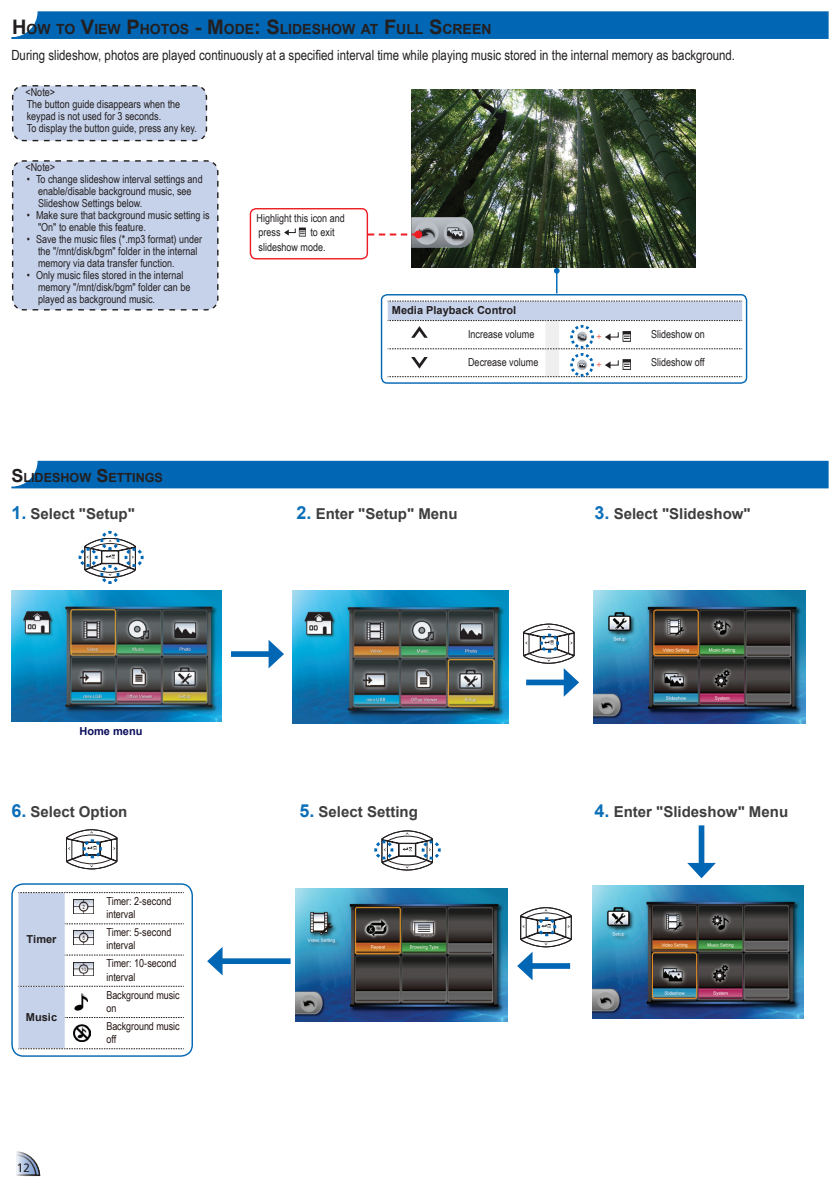
<style>
.page{position:relative;width:840px;height:1191px;background:#fff}
.page>*{position:absolute;margin:0;border:0;box-sizing:border-box;transform-origin:0 0}
.t1{font:700 15px "Arial";color:#3e3e3f}
.t2{font:14px "Arial Narrow";color:#231f20}
.t3{font:700 14px "Arial";color:#231f20}
.t4{font:700 12.6px "Arial";color:#231f20}
.t5{font:300 12px "Frutiger";color:#231f20}
.t6{font:11px/12px "Arial Narrow";color:#231f20}
.t7{font:11px/13.2px "Arial Narrow";color:#241714}
.t8{font:700 11px "Arial";color:#231f20}
.t9{font:700 11px "Arial";color:#0b0d5a}
.t10{font:11px "Arial Narrow";color:#f26558}
.s1{font-size:20px}
.s2{font-size:18px}
.s3{font-size:18px;color:#0c6fb8}
</style>
<div class="page">
<svg style="left:16px;top:1151px;width:25px;height:25px"></svg>
<svg style="left:11px;top:11px;width:817px;height:28px;background:#0a6bb5"></svg>
<div style="left:11px;top:160px;width:208px;height:151px;background:#c6d2ea"></div>
<div style="left:698px;top:825px;width:6px;height:43px;background:#0166b3"></div>
<svg style="left:687px;top:863px;width:28px;height:15px"></svg>
<svg style="left:11px;top:85px;width:197px;height:57px;background:#c3cee4"></svg>
<div style="left:11px;top:883px;width:182px;height:173px;border:1px solid #0166b3;border-radius:11px"></div>
<svg style="left:18px;top:892px;width:166px;height:157px"></svg>
<img style="left:73px;top:899px;width:21px;height:14px">
<img style="left:73px;top:930px;width:21px;height:14px">
<img style="left:73px;top:962px;width:21px;height:14px">
<img style="left:75px;top:993px;width:13px;height:17px">
<img style="left:73px;top:1024px;width:17px;height:17px">
<svg style="left:11px;top:460px;width:817px;height:29px;background:#1370b8"></svg>
<svg style="left:66px;top:829px;width:51px;height:40px"></svg>
<svg style="left:374px;top:830px;width:67px;height:40px"></svg>
<img style="left:593px;top:590px;width:211px;height:133px">
<div style="left:653px;top:609px;width:45px;height:47px;border:1px solid #f7931d;border-radius:2px"></div>
<img style="left:11px;top:590px;width:211px;height:132px">
<img style="left:292px;top:590px;width:216px;height:133px">
<svg style="left:523px;top:624px;width:55px;height:72px"></svg>
<div style="left:231px;top:651px;width:43px;height:6px;background:#0166b3"></div>
<svg style="left:268px;top:640px;width:16px;height:28px"></svg>
<img style="left:295px;top:888px;width:211px;height:133px">
<img style="left:592px;top:885px;width:211px;height:133px">
<div style="left:651px;top:952px;width:45px;height:46px;border:1px solid #f7931d;border-radius:2px"></div>
<svg style="left:517px;top:907px;width:54px;height:73px"></svg>
<svg style="left:78px;top:530px;width:66px;height:54px"></svg>
<div style="left:217px;top:958px;width:73px;height:6px;background:#0166b3"></div>
<svg style="left:207px;top:947px;width:15px;height:28px"></svg>
<img style="left:411px;top:89px;width:284px;height:178px">
<img style="left:411px;top:217px;width:62px;height:31px">
<div style="left:380px;top:294px;width:366px;height:90px;border:1px solid #0166b3;border-radius:6px"></div>
<svg style="left:387px;top:301px;width:355px;height:77px"></svg>
<svg style="left:284px;top:227px;width:21px;height:9px"></svg>
<div style="left:249px;top:208px;width:119px;height:51px;border:1px solid #ee1d23;border-radius:6px"></div>
<svg style="left:367px;top:233px;width:47px;height:2px"></svg>
<div style="left:414px;top:230px;width:8px;height:8px;background:#ee1d23;border-radius:50%"></div>
<hr style="left:555px;top:271px;width:2px;height:22px;background:#0166b3">
<svg style="left:554px;top:268px;width:5px;height:6px"></svg>
<p class="t3" style="left:12px;top:20px;width:480px"><span class="s1">H</span>OW TO <span class="s1">V</span>IEW <span class="s1">P</span>HOTOS <span class="s1">- M</span>ODE<span class="s1">: S</span>LIDESHOW AT <span class="s1">F</span>ULL <span class="s1">S</span>CREEN</p>
<p class="t2" style="left:11px;top:45px;width:724px">During slideshow, photos are played continuously at a specified interval time while playing music stored in the internal memory as background.</p>
<p class="t6" style="left:25px;top:86px;width:173px">&lt;Note&gt;<br>The button guide disappears when the keypad is not used for 3 seconds.<br>To display the button guide, press any key.</p>
<p class="t6" style="left:25px;top:161px;width:31px">&lt;Note&gt;</p>
<p class="t6" style="left:38px;top:173px;width:166px;text-indent:-11px">• To change slideshow interval settings and enable/disable background music, see<br>Slideshow Settings below.</p>
<p class="t6" style="left:38px;top:209px;width:173px;text-indent:-11px">• Make sure that background music setting is "On" to enable this feature.</p>
<p class="t6" style="left:38px;top:233px;width:165px;text-indent:-11px">• Save the music files (*.mp3 format) under the "/mnt/disk/bgm" folder in the internal memory via data transfer function.</p>
<p class="t6" style="left:38px;top:269px;width:154px;text-indent:-11px">• Only music files stored in the internal memory "/mnt/disk/bgm" folder can be played as background music.</p>
<p class="t6" style="left:256px;top:210px;width:90px;line-height:14px">Highlight this icon and press</p>
<p class="t6" style="left:258px;top:224px;width:77px;line-height:15.6px;text-indent:52px">to exit slideshow mode.</p>
<p class="t4" style="left:11px;top:469px;width:153px"><span class="s2">S</span>LIDESHOW <span class="s2">S</span>ETTINGS</p>
<p class="t8" style="left:391px;top:303px;width:126px">Media Playback Control</p>
<p class="t6" style="left:468px;top:328px;width:68px">Increase volume</p>
<p class="t10" style="left:596px;top:328px;width:7px">+</p>
<p class="t6" style="left:650px;top:328px;width:55px">Slideshow on</p>
<p class="t6" style="left:468px;top:356px;width:72px">Decrease volume</p>
<p class="t10" style="left:596px;top:356px;width:7px">+</p>
<p class="t6" style="left:650px;top:356px;width:55px">Slideshow off</p>
<h1 class="t1" style="left:11px;top:504px;width:125px"><span class="s3">1.</span> Select "Setup"</h1>
<h1 class="t1" style="left:296px;top:504px;width:162px"><span class="s3">2.</span> Enter "Setup" Menu</h1>
<h1 class="t1" style="left:594px;top:504px;width:157px"><span class="s3">3.</span> Select "Slideshow"</h1>
<p class="t9" style="left:79px;top:724px;width:64px">Home menu</p>
<h1 class="t1" style="left:11px;top:801px;width:117px"><span class="s3">6.</span> Select Option</h1>
<h1 class="t1" style="left:299px;top:801px;width:120px"><span class="s3">5.</span> Select Setting</h1>
<h1 class="t1" style="left:594px;top:801px;width:195px"><span class="s3">4.</span> Enter "Slideshow" Menu</h1>
<p class="t8" style="left:27px;top:931px;width:31px">Timer</p>
<p class="t8" style="left:26px;top:1009px;width:33px">Music</p>
<p class="t5" style="left:17px;top:1161px;width:15px">12</p>
<p class="t7" style="left:106px;top:894px;width:66px">Timer: 2-second interval</p>
<p class="t7" style="left:106px;top:925px;width:66px">Timer: 5-second interval</p>
<p class="t7" style="left:106px;top:956px;width:71px">Timer: 10-second interval</p>
<p class="t7" style="left:106px;top:987px;width:75px">Background music on</p>
<p class="t7" style="left:106px;top:1018px;width:75px">Background music off</p>
</div>
